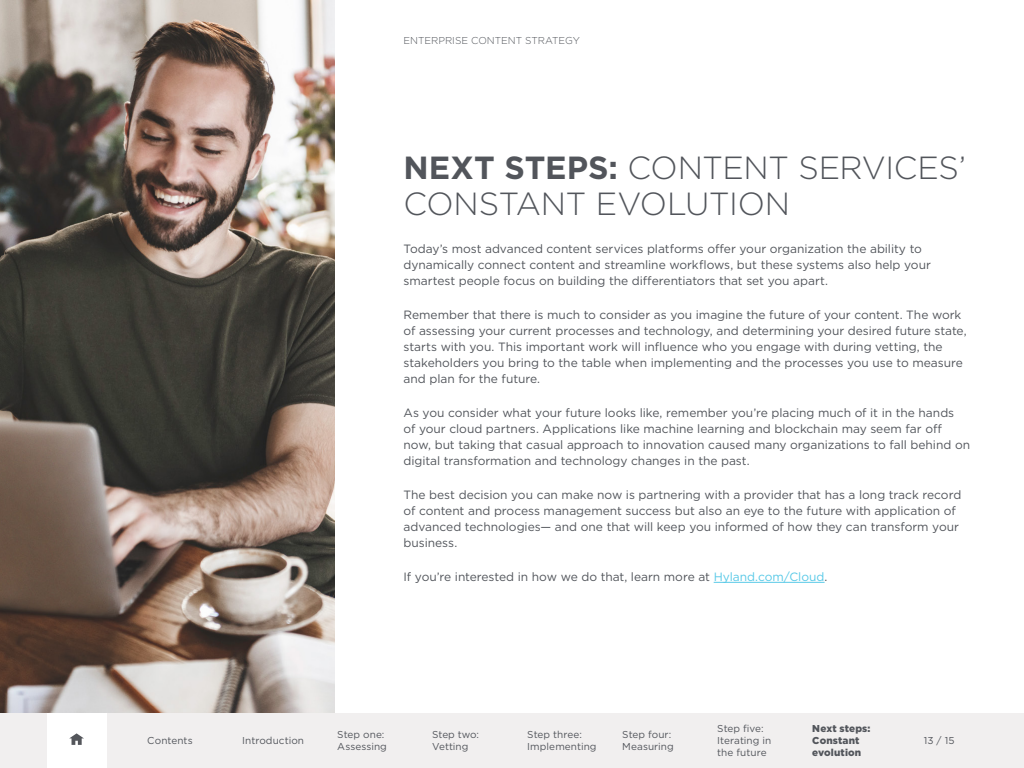
<style>
.page{position:relative;width:1024px;height:768px;background:#fff}
.page>*{position:absolute;margin:0;border:0;box-sizing:border-box;transform-origin:0 0}
.t1{font:300 32px/36px "Gotham";letter-spacing:-.01em;color:#52555b}
.t2{font:12px/16px "Gotham";letter-spacing:-.005em;color:#52555b}
.t3{font:10px/12px "Gotham";letter-spacing:.005em;color:#52555b}
.t4{font:900 10px/12px "Gotham";letter-spacing:.015em;color:#52555b}
.t5{font:300 10px "Gotham";color:#52555b}
.t6{font:10px/12px "Gotham";letter-spacing:-.015em;color:#52555b}
.s1{font-weight:700}
.s2{color:#58c9e7}
</style>
<div class="page">
<div style="left:0;top:713px;width:1024px;height:55px;background:#f1efef"></div>
<div style="left:47px;top:713px;width:59px;height:55px;background:#fff"></div>
<svg style="left:69px;top:733px;width:15px;height:12px"></svg>
<hr style="left:714px;top:582px;width:111px;height:1px;background:#58c9e7">
<img style="left:0;top:0;width:334px;height:713px">
<p class="t5" style="left:404px;top:34px;width:178px">ENTERPRISE CONTENT STRATEGY</p>
<h1 class="t1" style="left:404px;top:149px;width:564px"><span class="s1">NEXT STEPS:</span> CONTENT SERVICES’<br>CONSTANT EVOLUTION</h1>
<p class="t2" style="left:404px;top:241px;width:529px">Today’s most advanced content services platforms offer your organization the ability to dynamically connect content and streamline workflows, but these systems also help your smartest people focus on building the differentiators that set you apart.</p>
<p class="t2" style="left:404px;top:307px;width:565px">Remember that there is much to consider as you imagine the future of your content. The work of assessing your current processes and technology, and determining your desired future state, starts with you. This important work will influence who you engage with during vetting, the stakeholders you bring to the table when implementing and the processes you use to measure and plan for the future.</p>
<p class="t2" style="left:404px;top:405px;width:568px">As you consider what your future looks like, remember you’re placing much of it in the hands<br>of your cloud partners. Applications like machine learning and blockchain may seem far off now, but taking that casual approach to innovation caused many organizations to fall behind on digital transformation and technology changes in the past.</p>
<p class="t2" style="left:404px;top:487px;width:559px">The best decision you can make now is partnering with a provider that has a long track record of content and process management success but also an eye to the future with application of advanced technologies— and one that will keep you informed of how they can transform your business.</p>
<p class="t2" style="left:404px;top:569px;width:426px">If you’re interested in how we do that, learn more at <span class="s2">Hyland.com/Cloud</span>.</p>
<p class="t3" style="left:147px;top:734px;width:47px">Contents</p>
<p class="t3" style="left:242px;top:734px;width:63px">Introduction</p>
<p class="t3" style="left:337px;top:728px;width:51px">Step one:<br>Assessing</p>
<p class="t6" style="left:432px;top:728px;width:48px">Step two:<br>Vetting</p>
<p class="t3" style="left:527px;top:728px;width:71px">Step three:<br>Implementing</p>
<p class="t3" style="left:622px;top:728px;width:53px">Step four:<br>Measuring</p>
<p class="t3" style="left:717px;top:722px;width:55px">Step five:<br>Iterating in the future</p>
<p class="t4" style="left:812px;top:722px;width:60px">Next steps:<br>Constant evolution</p>
<p class="t3" style="left:924px;top:734px;width:32px">13 / 15</p>
</div>
